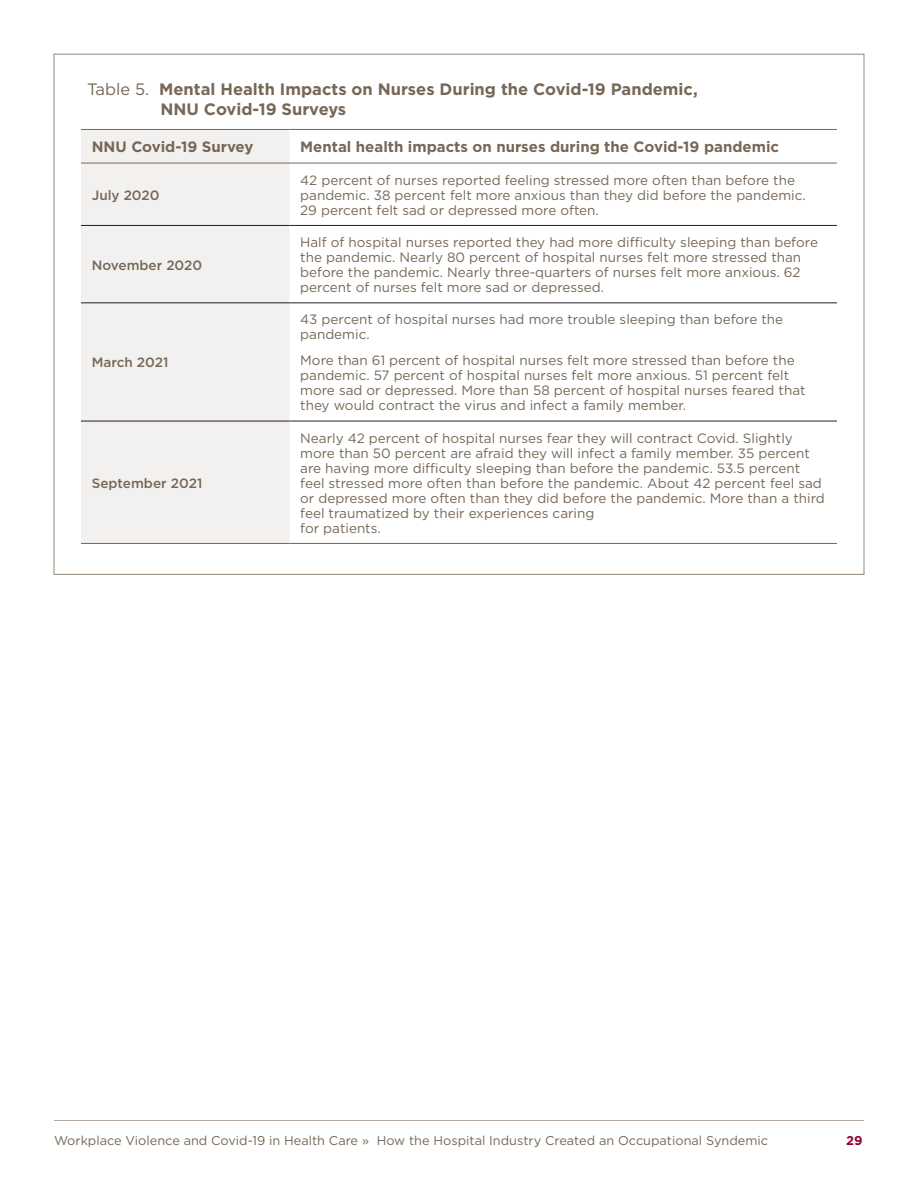
<style>
.page{position:relative;width:918px;height:1188px;background:#fff}
.page>*{position:absolute;margin:0;border:0;box-sizing:border-box;transform-origin:0 0}
.t1{font:700 16.5px/19.8px "Gotham";color:#766757}
.t2{font:700 15px "Gotham";color:#766757}
.t3{font:13.5px/15px "Gotham";color:#766757}
.t4{font:500 13.5px "Gotham";color:#766757}
.t5{font:12.75px "Gotham";color:#766757}
.t6{font:700 12.75px "Gotham";color:#98012d}
.s1{font-weight:400}
</style>
<div class="page">
<hr style="left:54px;top:1120px;width:810px;height:1px;background:#b7ac9f">
<div style="left:81px;top:130px;width:208px;height:413px;background:#f3f1ef"></div>
<hr style="left:81px;top:225px;width:208px;height:1px;background:#231f20">
<hr style="left:289px;top:225px;width:548px;height:1px;background:#231f20">
<hr style="left:81px;top:303px;width:208px;height:1px;background:#231f20">
<hr style="left:289px;top:303px;width:548px;height:1px;background:#231f20">
<hr style="left:81px;top:421px;width:208px;height:1px;background:#231f20">
<hr style="left:289px;top:421px;width:548px;height:1px;background:#231f20">
<hr style="left:81px;top:129px;width:208px;height:1px;background:#766757">
<hr style="left:289px;top:129px;width:548px;height:1px;background:#766757">
<hr style="left:81px;top:163px;width:208px;height:1px;background:#766757">
<hr style="left:289px;top:163px;width:548px;height:1px;background:#766757">
<hr style="left:81px;top:543px;width:208px;height:1px;background:#766757">
<hr style="left:289px;top:543px;width:548px;height:1px;background:#766757">
<p class="t1" style="left:160px;top:79px;width:539px;text-indent:-74px"><span class="s1">Table 5.</span> Mental Health Impacts on Nurses During the Covid-19 Pandemic,<br>NNU Covid-19 Surveys</p>
<p class="t2" style="left:92px;top:137px;width:163px">NNU Covid-19 Survey</p>
<p class="t2" style="left:300px;top:137px;width:480px">Mental health impacts on nurses during the Covid-19 pandemic</p>
<p class="t4" style="left:92px;top:186px;width:69px">July 2020</p>
<p class="t3" style="left:300px;top:172px;width:507px">42 percent of nurses reported feeling stressed more often than before the pandemic. 38 percent felt more anxious than they did before the pandemic.<br>29 percent felt sad or depressed more often.</p>
<p class="t4" style="left:92px;top:256px;width:112px">November 2020</p>
<p class="t4" style="left:92px;top:354px;width:78px">March 2021</p>
<p class="t4" style="left:92px;top:474px;width:112px">September 2021</p>
<p class="t3" style="left:300px;top:234px;width:519px">Half of hospital nurses reported they had more difficulty sleeping than before the pandemic. Nearly 80 percent of hospital nurses felt more stressed than before the pandemic. Nearly three-quarters of nurses felt more anxious. 62 percent of nurses felt more sad or depressed.</p>
<p class="t3" style="left:300px;top:312px;width:484px">43 percent of hospital nurses had more trouble sleeping than before the pandemic.</p>
<p class="t3" style="left:300px;top:353px;width:507px">More than 61 percent of hospital nurses felt more stressed than before the pandemic. 57 percent of hospital nurses felt more anxious. 51 percent felt more sad or depressed. More than 58 percent of hospital nurses feared that they would contract the virus and infect a family member.</p>
<p class="t3" style="left:300px;top:430px;width:526px">Nearly 42 percent of hospital nurses fear they will contract Covid. Slightly more than 50 percent are afraid they will infect a family member. 35 percent are having more difficulty sleeping than before the pandemic. 53.5 percent feel stressed more often than before the pandemic. About 42 percent feel sad or depressed more often than they did before the pandemic. More than a third feel traumatized by their experiences caring<br>for patients.</p>
<p class="t5" style="left:54px;top:1132px;width:716px">Workplace Violence and Covid-19 in Health Care » How the Hospital Industry Created an Occupational Syndemic</p>
<p class="t6" style="left:846px;top:1132px;width:18px">29</p>
</div>
